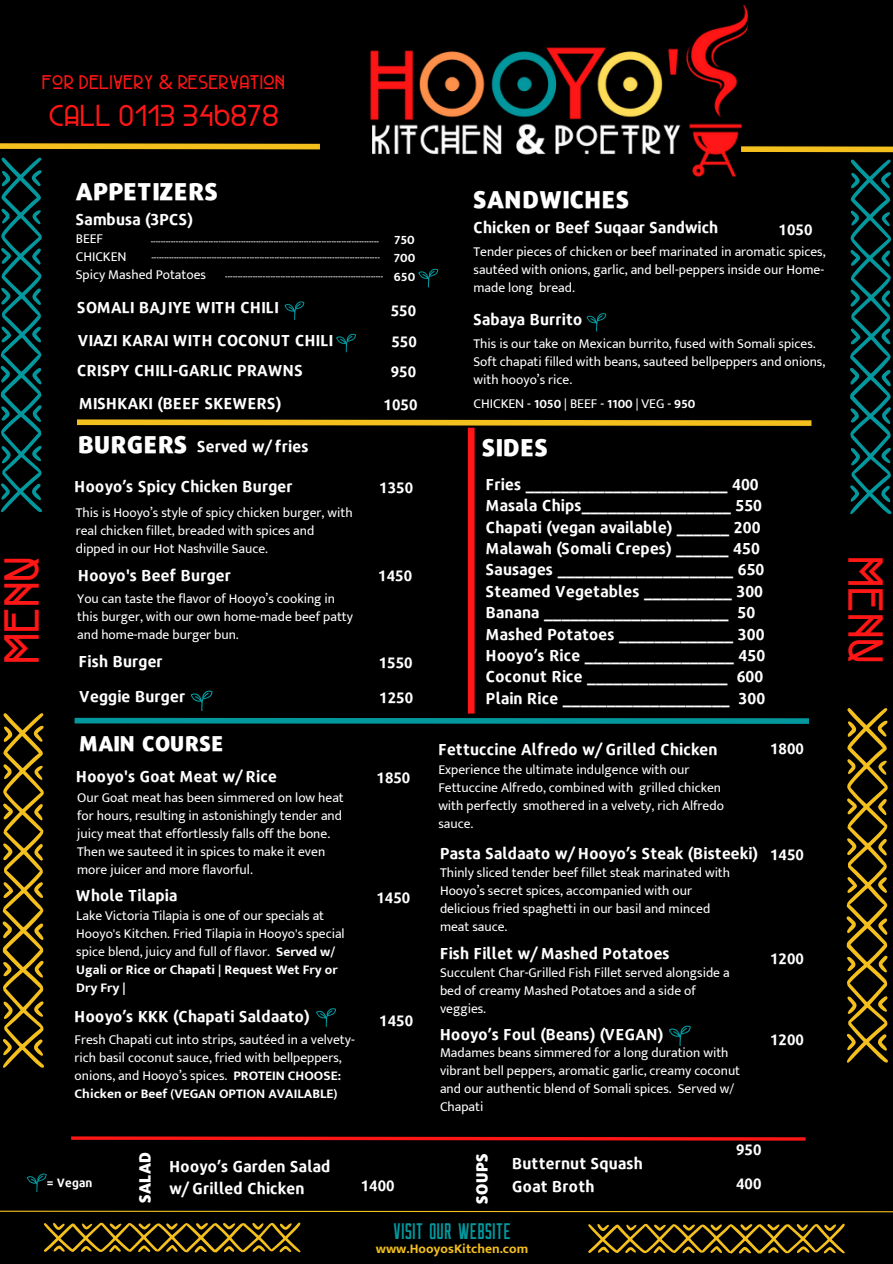
<style>
.page{position:relative;width:893px;height:1264px;background:#fff}
.page>*{position:absolute;margin:0;border:0;box-sizing:border-box;transform-origin:0 0}
.t1{font:49.35px "Pandora Ep 2";color:#ff1616}
.t2{font:30.3px "Pandora Ep 2";color:#ff1616}
.t3{font:900 24px "Repo";color:#fff}
.t4{font:22.5px "The Farmer Original";color:#03989e}
.t5{font:900 21.15px "Repo";color:#fff}
.t6{font:19.8px "Pandora Ep 2";color:#ff1616}
.t7{font:700 15.75px "Repo";color:#fff}
.t8{font:900 15.75px "Repo";color:#fff}
.t9{font:700 15px "Repo";color:#fff}
.t10{font:13.5px/18px "Mukta Mahee";color:#fff}
.t11{font:700 13.5px "Mukta Mahee";color:#f4c01e}
.t12{font:700 13.5px "Mukta Mahee";color:#fff}
.t13{font:700 12px "Repo";color:#fff}
.t14{font:700 7.05px "Repo";color:#fff}
.s1{font-family:"Noto Sans"}
.s2{font-weight:700}
</style>
<div class="page">
<div style="left:0;top:0;width:892px;height:1263px;background:#000"></div>
<svg style="left:0;top:1210px;width:892px;height:2px"></svg>
<svg style="left:2px;top:713px;width:42px;height:355px"></svg>
<svg style="left:588px;top:1223px;width:257px;height:31px"></svg>
<svg style="left:846px;top:708px;width:42px;height:355px"></svg>
<svg style="left:44px;top:1222px;width:257px;height:31px"></svg>
<img style="left:370px;top:6px;width:378px;height:128px">
<svg style="left:71px;top:1136px;width:735px;height:5px;background:#ac0e0e"></svg>
<div style="left:75px;top:717px;width:734px;height:7px;background:#03989e"></div>
<div style="left:468px;top:428px;width:6px;height:285px;background:#ff1616"></div>
<svg style="left:191px;top:690px;width:22px;height:21px"></svg>
<svg style="left:316px;top:1008px;width:20px;height:18px"></svg>
<svg style="left:669px;top:1025px;width:22px;height:21px"></svg>
<svg style="left:0;top:134px;width:892px;height:380px"></svg>
<svg style="left:27px;top:1173px;width:20px;height:18px"></svg>
<p class="t6" style="left:42px;top:72px;width:245px">FOR DELIVERY <span class="s1">&amp;</span> RESERVATION</p>
<p class="t2" style="left:49px;top:100px;width:232px">CALL 0113 346878</p>
<p class="t3" style="left:76px;top:175px;width:144px">APPETIZERS</p>
<p class="t7" style="left:76px;top:209px;width:118px">Sambusa (3PCS)</p>
<p class="t10" style="left:76px;top:229px;width:29px">BEEF</p>
<p class="t10" style="left:76px;top:247px;width:52px">CHICKEN</p>
<p class="t10" style="left:76px;top:265px;width:132px">Spicy Mashed Potatoes</p>
<p class="t14" style="left:151px;top:237px;width:230px">-------------------------------------------------------------------------------------------</p>
<p class="t12" style="left:394px;top:231px;width:22px">750</p>
<p class="t14" style="left:151px;top:253px;width:230px">-------------------------------------------------------------------------------------------</p>
<p class="t12" style="left:394px;top:250px;width:23px">700</p>
<p class="t14" style="left:225px;top:272px;width:160px">---------------------------------------------------------------</p>
<p class="t12" style="left:394px;top:268px;width:23px">650</p>
<p class="t7" style="left:77px;top:297px;width:203px">SOMALI BAJIYE WITH CHILI</p>
<p class="t9" style="left:390px;top:300px;width:27px">550</p>
<p class="t7" style="left:78px;top:330px;width:257px">VIAZI KARAI WITH COCONUT CHILI</p>
<p class="t9" style="left:391px;top:332px;width:27px">550</p>
<p class="t7" style="left:77px;top:360px;width:227px">CRISPY CHILI-GARLIC PRAWNS</p>
<p class="t9" style="left:390px;top:362px;width:27px">950</p>
<p class="t7" style="left:79px;top:393px;width:203px">MISHKAKI (BEEF SKEWERS)</p>
<p class="t9" style="left:383px;top:394px;width:35px">1050</p>
<p class="t3" style="left:473px;top:183px;width:158px">SANDWICHES</p>
<p class="t7" style="left:473px;top:217px;width:246px">Chicken or Beef Suqaar Sandwich</p>
<p class="t9" style="left:778px;top:219px;width:35px">1050</p>
<p class="t10" style="left:473px;top:242px;width:353px;text-align:justify">Tender pieces of chicken or beef marinated in aromatic spices, sautéed with onions, garlic, and bell-peppers inside our Home&shy;made long bread.</p>
<p class="t7" style="left:473px;top:309px;width:111px">Sabaya Burrito</p>
<p class="t10" style="left:473px;top:334px;width:353px">This is our take on Mexican burrito, fused with Somali spices.<br>Soft chapati filled with beans, sauteed bellpeppers and onions, with hooyo’s rice.</p>
<p class="t10" style="left:473px;top:394px;width:223px">CHICKEN - <span class="s2">1050</span> | BEEF - <span class="s2">1100</span> | VEG - <span class="s2">950</span></p>
<p class="t3" style="left:78px;top:427px;width:111px">BURGERS</p>
<p class="t7" style="left:197px;top:436px;width:113px">Served w/ fries</p>
<p class="t3" style="left:482px;top:431px;width:68px">SIDES</p>
<p class="t7" style="left:486px;top:474px;width:274px">Fries _______________________ 400</p>
<p class="t7" style="left:486px;top:495px;width:278px">Masala Chips_________________ 550</p>
<p class="t7" style="left:486px;top:517px;width:276px">Chapati (vegan available) ______ 200</p>
<p class="t7" style="left:486px;top:538px;width:275px">Malawah (Somali Crepes) ______ 450</p>
<p class="t7" style="left:486px;top:559px;width:280px">Sausages ____________________ 650</p>
<p class="t7" style="left:486px;top:581px;width:279px">Steamed Vegetables __________ 300</p>
<p class="t7" style="left:486px;top:602px;width:271px">Banana _____________________ 50</p>
<p class="t7" style="left:486px;top:623px;width:280px">Mashed Potatoes _____________ 300</p>
<p class="t7" style="left:486px;top:645px;width:281px">Hooyo’s Rice _________________ 450</p>
<p class="t7" style="left:486px;top:666px;width:279px">Coconut Rice ________________ 600</p>
<p class="t7" style="left:486px;top:688px;width:281px">Plain Rice ___________________ 300</p>
<p class="t7" style="left:75px;top:476px;width:220px">Hooyo’s Spicy Chicken Burger</p>
<p class="t9" style="left:379px;top:477px;width:35px">1350</p>
<p class="t10" style="left:76px;top:503px;width:278px">This is Hooyo’s style of spicy chicken burger, with real chicken fillet, breaded with spices and dipped in our Hot Nashville Sauce.</p>
<p class="t10" style="left:77px;top:589px;width:277px">You can taste the flavor of Hooyo’s cooking in this burger, with our own home-made beef patty and home-made burger bun.</p>
<p class="t1" style="left:-3px;top:663px;width:109px;rotate:-90deg">MENU</p>
<p class="t1" style="left:889px;top:556px;width:109px;rotate:90deg">MENU</p>
<p class="t7" style="left:78px;top:565px;width:155px">Hooyo's Beef Burger</p>
<p class="t9" style="left:378px;top:565px;width:35px">1450</p>
<p class="t7" style="left:79px;top:651px;width:85px">Fish Burger</p>
<p class="t9" style="left:379px;top:652px;width:35px">1550</p>
<p class="t7" style="left:79px;top:686px;width:107px">Veggie Burger</p>
<p class="t9" style="left:379px;top:688px;width:35px">1250</p>
<p class="t5" style="left:79px;top:729px;width:146px">MAIN COURSE</p>
<p class="t7" style="left:76px;top:766px;width:202px">Hooyo's Goat Meat w/ Rice</p>
<p class="t10" style="left:77px;top:788px;width:268px">Our Goat meat has been simmered on low heat for hours, resulting in astonishingly tender and juicy meat that effortlessly falls off the bone.<br>Then we sauteed it in spices to make it even more juicer and more flavorful.</p>
<p class="t9" style="left:376px;top:767px;width:35px">1850</p>
<p class="t7" style="left:76px;top:885px;width:103px">Whole Tilapia</p>
<p class="t9" style="left:376px;top:887px;width:35px">1450</p>
<p class="t10" style="left:76px;top:906px;width:270px">Lake Victoria Tilapia is one of our specials at Hooyo's Kitchen. Fried Tilapia in Hooyo's special spice blend, juicy and full of flavor. <span class="s2">Served w/ Ugali or Rice or Chapati | Request Wet Fry or Dry Fry |</span></p>
<p class="t7" style="left:75px;top:1006px;width:236px">Hooyo’s KKK (Chapati Saldaato)</p>
<p class="t9" style="left:379px;top:1010px;width:35px">1450</p>
<p class="t10" style="left:75px;top:1030px;width:282px">Fresh Chapati cut into strips, sautéed in a velvety&shy;rich basil coconut sauce, fried with bellpeppers, onions, and Hooyo’s spices. <span class="s2">PROTEIN CHOOSE:<br>Chicken or Beef (VEGAN OPTION AVAILABLE)</span></p>
<p class="t7" style="left:438px;top:739px;width:281px">Fettuccine Alfredo w/ Grilled Chicken</p>
<p class="t9" style="left:770px;top:738px;width:35px">1800</p>
<p class="t10" style="left:438px;top:760px;width:287px">Experience the ultimate indulgence with our Fettuccine Alfredo, combined with grilled chicken with perfectly smothered in a velvety, rich Alfredo sauce.</p>
<p class="t7" style="left:440px;top:843px;width:319px">Pasta Saldaato w/ Hooyo’s Steak (Bisteeki)</p>
<p class="t9" style="left:770px;top:844px;width:35px">1450</p>
<p class="t10" style="left:440px;top:863px;width:292px">Thinly sliced tender beef fillet steak marinated with Hooyo’s secret spices, accompanied with our delicious fried spaghetti in our basil and minced meat sauce.</p>
<p class="t7" style="left:440px;top:943px;width:231px">Fish Fillet w/ Mashed Potatoes</p>
<p class="t9" style="left:770px;top:948px;width:35px">1200</p>
<p class="t10" style="left:440px;top:963px;width:291px">Succulent Char-Grilled Fish Fillet served alongside a bed of creamy Mashed Potatoes and a side of veggies.</p>
<p class="t7" style="left:440px;top:1024px;width:225px">Hooyo’s Foul (Beans) (VEGAN)</p>
<p class="t9" style="left:770px;top:1029px;width:35px">1200</p>
<p class="t10" style="left:440px;top:1043px;width:302px">Madames beans simmered for a long duration with vibrant bell peppers, aromatic garlic, creamy coconut and our authentic blend of Somali spices. Served w/ Chapati</p>
<p class="t13" style="left:47px;top:1174px;width:47px">= Vegan</p>
<p class="t9" style="left:736px;top:1139px;width:27px">950</p>
<p class="t8" style="left:134px;top:1203px;width:53px;rotate:-90deg">SALAD</p>
<p class="t8" style="left:471px;top:1203px;width:52px;rotate:-90deg">SOUPS</p>
<p class="t7" style="left:169px;top:1156px;width:163px">Hooyo’s Garden Salad</p>
<p class="t7" style="left:512px;top:1153px;width:132px">Butternut Squash</p>
<p class="t7" style="left:169px;top:1177px;width:137px">w/ Grilled Chicken</p>
<p class="t7" style="left:512px;top:1176px;width:84px">Goat Broth</p>
<p class="t9" style="left:736px;top:1173px;width:27px">400</p>
<p class="t9" style="left:361px;top:1175px;width:35px">1400</p>
<p class="t4" style="left:393px;top:1220px;width:119px">VISIT OUR WEBSITE</p>
<p class="t11" style="left:376px;top:1239px;width:154px">www.HooyosKitchen.com</p>
</div>
